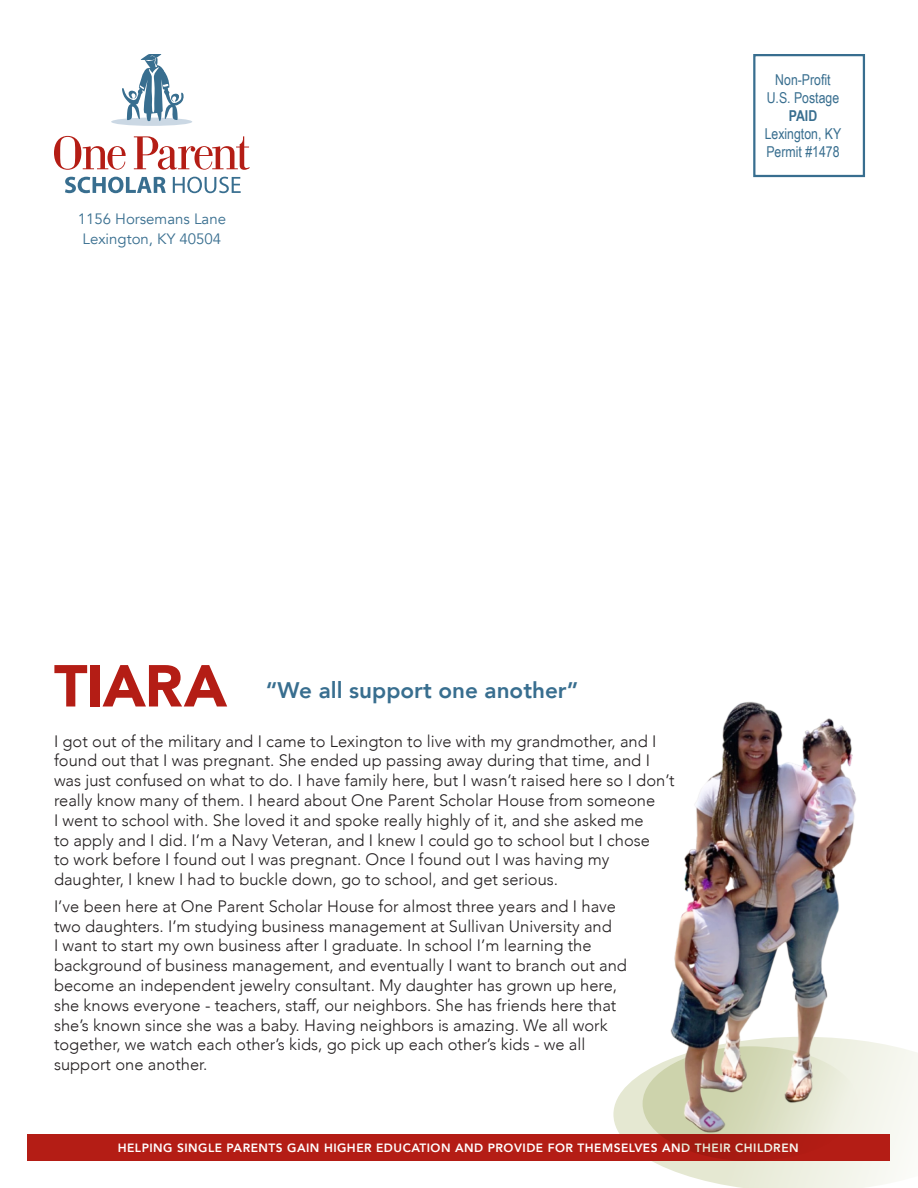
<style>
.page{position:relative;width:918px;height:1188px;background:#fff}
.page>*{position:absolute;margin:0;border:0;box-sizing:border-box;transform-origin:0 0}
.t1{font:900 58.5px "Avenir";letter-spacing:-.02em;color:#b41d15}
.t2{font:800 22.5px "Avenir";color:#386e8f}
.t3{font:300 16.5px/19.8px "Avenir";color:#231f20}
.t4{font:15px "Arial Narrow";color:#386e8f}
.t5{font:15px "Avenir";color:#386e8f}
.t6{font:700 15px "Arial Narrow";color:#386e8f}
.t7{font:800 12px "Avenir";letter-spacing:.04em;color:#fff}
</style>
<div class="page">
<svg style="left:652px;top:1050px;width:266px;height:138px"></svg>
<div style="left:753px;top:54px;width:112px;height:123px;border:2px solid #386e8f"></div>
<svg style="left:54px;top:136px;width:72px;height:34px"></svg>
<svg style="left:134px;top:136px;width:116px;height:34px"></svg>
<svg style="left:65px;top:177px;width:101px;height:16px"></svg>
<svg style="left:173px;top:177px;width:68px;height:16px"></svg>
<div style="left:111px;top:118px;width:81px;height:8px;background:#cbd8e4;border-radius:50%"></div>
<svg style="left:122px;top:54px;width:63px;height:68px"></svg>
<div style="left:27px;top:1134px;width:863px;height:27px;background:#b41d15"></div>
<div style="left:643px;top:1046px;width:216px;height:115px;background:#a91b12;border-radius:50%"></div>
<img style="left:613px;top:702px;width:294px;height:451px">
<p class="t5" style="left:78px;top:210px;width:150px">1156 Horsemans Lane</p>
<p class="t5" style="left:83px;top:230px;width:140px">Lexington, KY 40504</p>
<p class="t4" style="left:775px;top:69px;width:57px">Non-Profit</p>
<p class="t4" style="left:767px;top:87px;width:74px">U.S. Postage</p>
<p class="t6" style="left:789px;top:104px;width:30px">PAID</p>
<p class="t4" style="left:765px;top:123px;width:78px">Lexington, KY</p>
<p class="t4" style="left:766px;top:141px;width:75px">Permit #1478</p>
<p class="t1" style="left:54px;top:636px;width:175px">TIARA</p>
<p class="t3" style="left:54px;top:731px;width:622px">I got out of the military and I came to Lexington to live with my grandmother, and I found out that I was pregnant. She ended up passing away during that time, and I was just confused on what to do. I have family here, but I wasn’t raised here so I don’t really know many of them. I heard about One Parent Scholar House from someone<br>I went to school with. She loved it and spoke really highly of it, and she asked me<br>to apply and I did. I’m a Navy Veteran, and I knew I could go to school but I chose<br>to work before I found out I was pregnant. Once I found out I was having my daughter, I knew I had to buckle down, go to school, and get serious.</p>
<p class="t3" style="left:54px;top:896px;width:574px">I’ve been here at One Parent Scholar House for almost three years and I have two daughters. I’m studying business management at Sullivan University and<br>I want to start my own business after I graduate. In school I’m learning the background of business management, and eventually I want to branch out and become an independent jewelry consultant. My daughter has grown up here, she knows everyone - teachers, staff, our neighbors. She has friends here that she’s known since she was a baby. Having neighbors is amazing. We all work together, we watch each other’s kids, go pick up each other’s kids - we all support one another.</p>
<p class="t2" style="left:266px;top:673px;width:314px">“We all support one another”</p>
<p class="t7" style="left:118px;top:1138px;width:682px">HELPING SINGLE PARENTS GAIN HIGHER EDUCATION AND PROVIDE FOR THEMSELVES AND THEIR CHILDREN</p>
</div>
